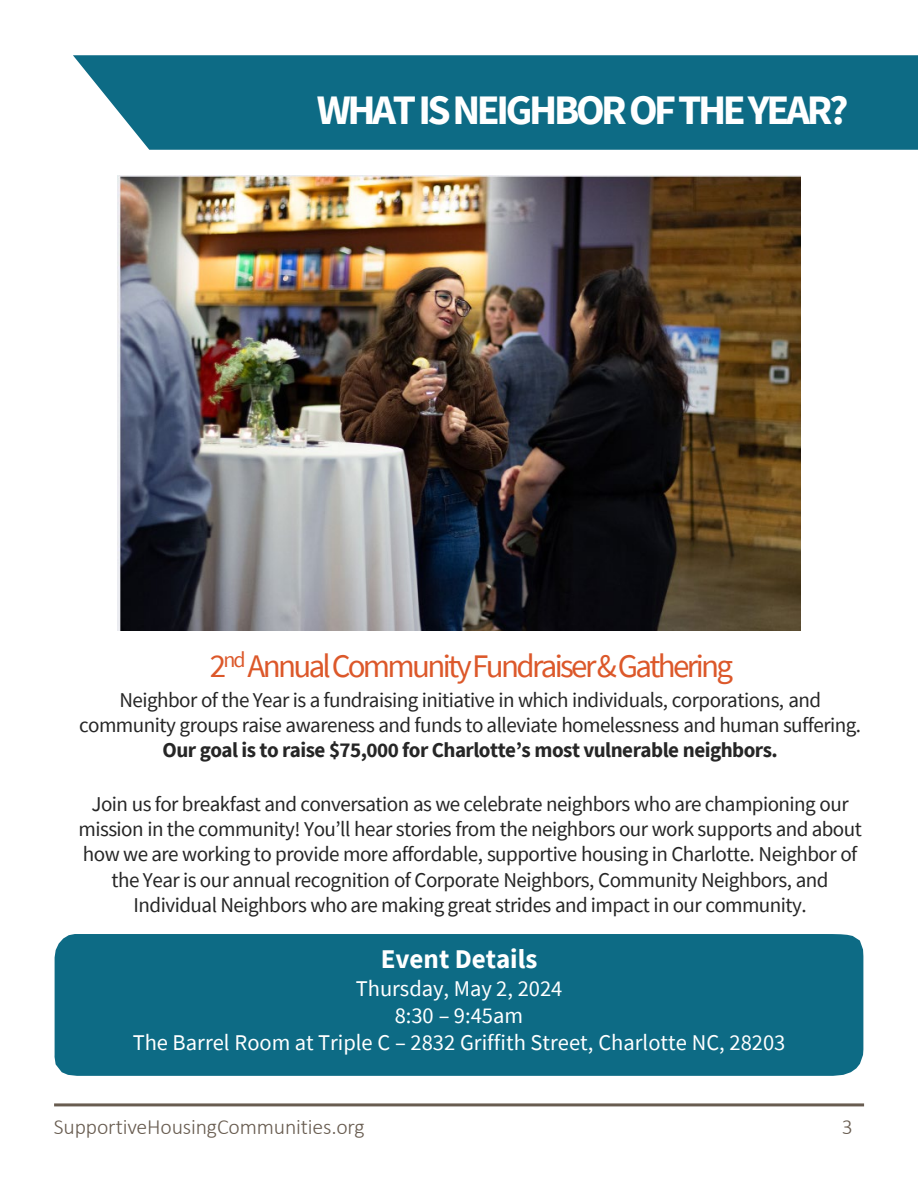
<style>
.page{position:relative;width:918px;height:1188px;background:#fff}
.page>*{position:absolute;margin:0;border:0;box-sizing:border-box;transform-origin:0 0}
.t1{font:700 42px "Source Sans Pro";letter-spacing:-.08em;color:#fff}
.t2{font:33px "Source Sans Pro";letter-spacing:-.08em;color:#dc582a}
.t3{font:700 27px "Source Sans Pro";color:#fff}
.t4{font:22.5px "Source Sans Pro";color:#fff}
.t5{font:300 21.75px "Calibri";letter-spacing:-.005em;color:#685c50}
.t6{font:21px/25.2px "Source Sans Pro";letter-spacing:-.025em;color:#262626;text-align:center}
.s1{font-weight:700}
</style>
<div class="page">
<div style="left:73px;top:55px;width:845px;height:95px;background:#0d6b85"></div>
<hr style="left:54px;top:1103px;width:810px;height:3px;background:#685c50">
<div style="left:55px;top:934px;width:808px;height:142px;background:#0d6b85"></div>
<img style="left:117px;top:176px;width:684px;height:455px">
<h2 class="t1" style="left:317px;top:82px;width:533px">WHATIS NEIGHBOR OF THE YEAR?</h2>
<p class="t2" style="left:210px;top:645px;width:525px">2<sup>nd</sup> Annual Community Fundraiser &amp; Gathering</p>
<p class="t6" style="left:79px;top:687px;width:783px">Neighbor of the Year is a fundraising initiative in which individuals, corporations, and community groups raise awareness and funds to alleviate homelessness and human suffering.<br><span class="s1">Our goal is to raise $75,000 for Charlotte’s most vulnerable neighbors.</span></p>
<p class="t6" style="left:78px;top:791px;width:785px">Join us for breakfast and conversation as we celebrate neighbors who are championing our mission in the community! You’ll hear stories from the neighbors our work supports and about how we are working to provide more affordable, supportive housing in Charlotte. Neighbor of the Year is our annual recognition of Corporate Neighbors, Community Neighbors, and Individual Neighbors who are making great strides and impact in our community.</p>
<p class="t3" style="left:381px;top:941px;width:158px">Event Details</p>
<p class="t4" style="left:356px;top:975px;width:208px">Thursday, May 2, 2024</p>
<p class="t4" style="left:395px;top:1002px;width:130px">8:30 – 9:45am</p>
<p class="t4" style="left:133px;top:1029px;width:654px">The Barrel Room at Triple C – 2832 Griffith Street, Charlotte NC, 28203</p>
<p class="t5" style="left:54px;top:1113px;width:312px">SupportiveHousingCommunities.org</p>
<p class="t5" style="left:842px;top:1113px;width:13px">3</p>
</div>
